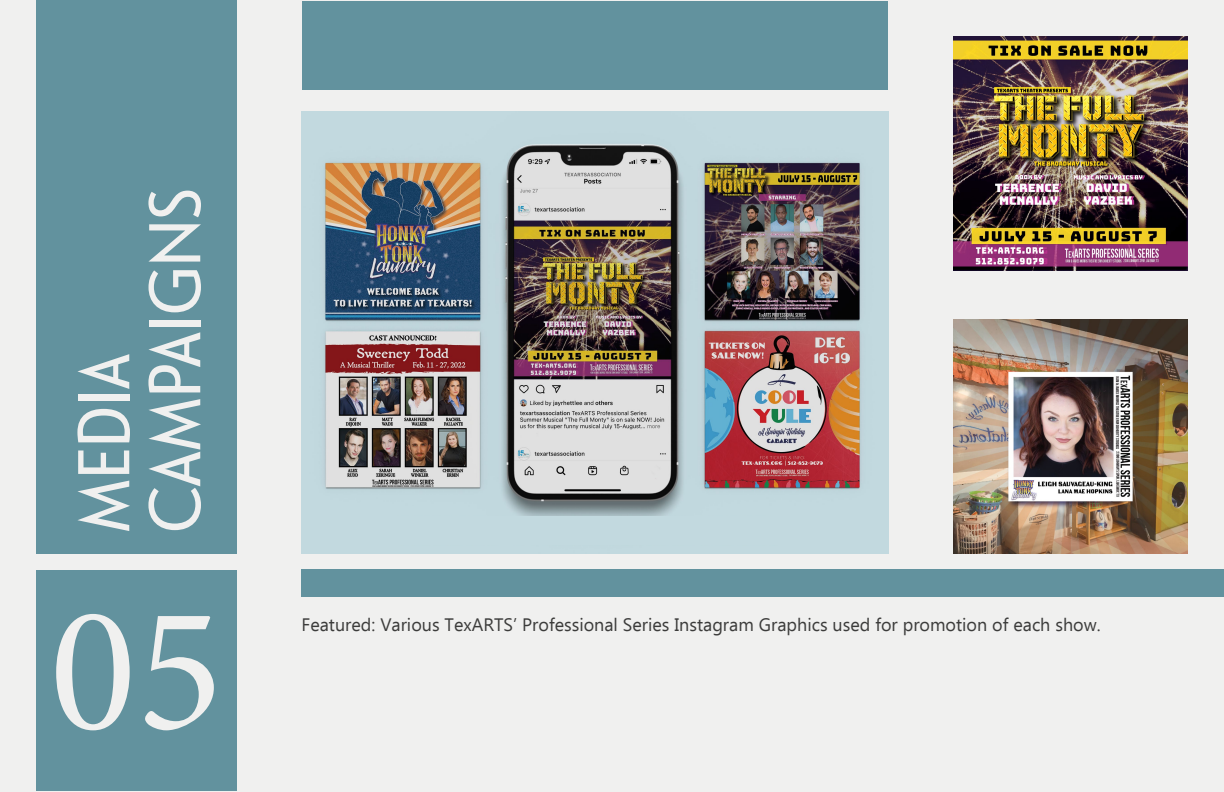
<style>
.page{position:relative;width:1224px;height:792px;background:#f0f0ef}
.page>*{position:absolute;margin:0;border:0;box-sizing:border-box;transform-origin:0 0}
.t1{font:180px "Minion Pro";color:#f0f0ef}
.t2{font:73px/71px "Le Havre";color:#f0f0ef}
.t3{font:18px "Ebrima";color:#3c3c3b}
</style>
<div class="page">
<div style="left:302px;top:570px;width:922px;height:27px;background:#62929e"></div>
<div style="left:302px;top:1px;width:586px;height:89px;background:#62929e"></div>
<img style="left:302px;top:111px;width:586px;height:443px">
<img style="left:953px;top:36px;width:235px;height:235px">
<img style="left:953px;top:319px;width:235px;height:235px">
<div style="left:376px;top:517px;width:420px;height:28px;background:#c2d9df"></div>
<div style="left:36px;top:570px;width:201px;height:221px;background:#62929e"></div>
<div style="left:36px;top:0;width:201px;height:554px;background:#62929e"></div>
<p class="t2" style="left:67px;top:533px;width:345px;rotate:-90deg">MEDIA<br>CAMPAIGNS</p>
<p class="t1" style="left:50px;top:550px;width:174px">05</p>
<p class="t3" style="left:302px;top:611px;width:801px">Featured: Various TexARTS’ Professional Series Instagram Graphics used for promotion of each show.</p>
</div>
